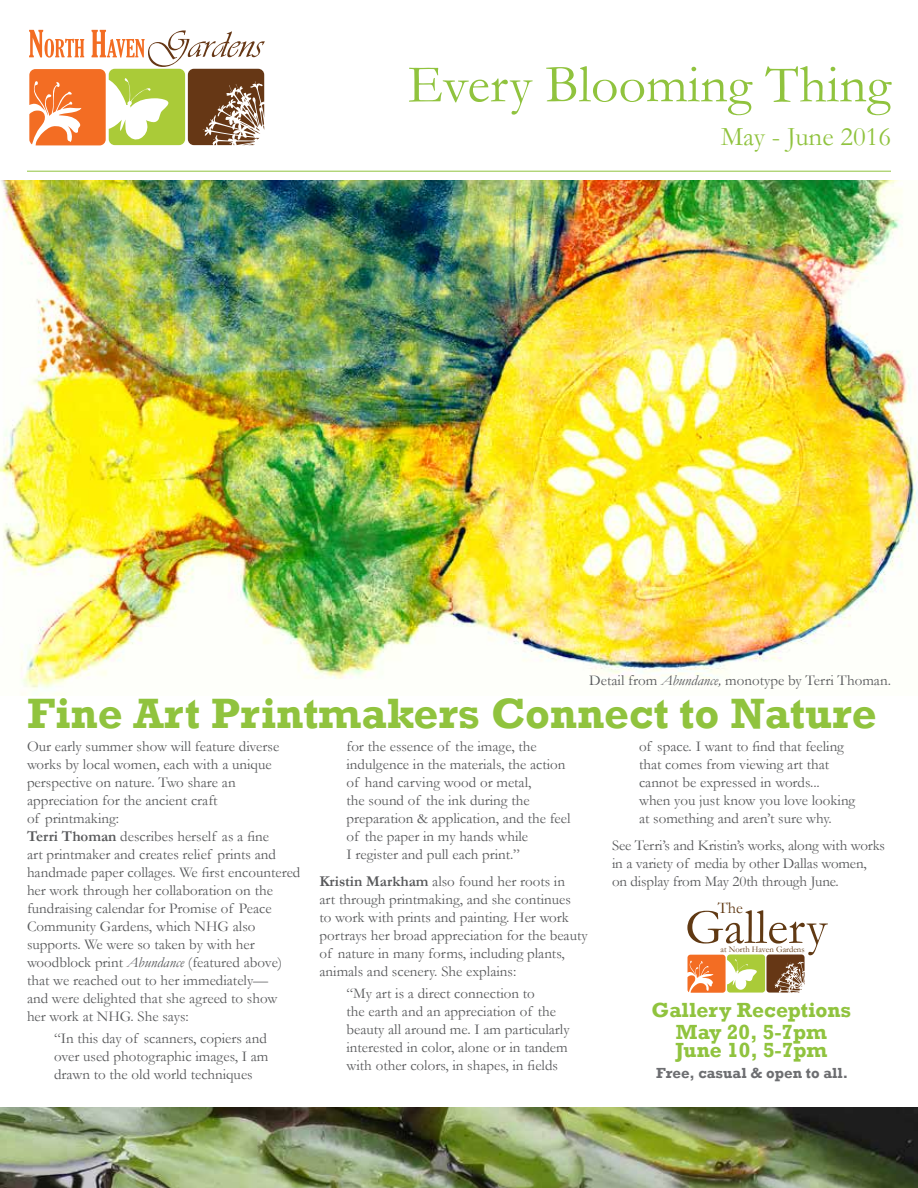
<style>
.page{position:relative;width:918px;height:1188px;background:#fff}
.page>*{position:absolute;margin:0;border:0;box-sizing:border-box;transform-origin:0 0}
.t1{font:54px "Garamond";color:#90c33e}
.t2{font:50.25px "Garamond";color:#603913}
.t3{font:700 43.5px "Rockwell";color:#90c33e}
.t4{font:27px "Garamond";color:#90c33e}
.t5{font:700 21px/22.5px "Rockwell";color:#90c33e;text-align:center}
.t6{font:16.2px "Garamond";color:#603913}
.t7{font:15px/18px "Garamond";color:#58595b}
.t8{font:700 15px "Rockwell";color:#6d6e71}
.t9{font:8.7px "Garamond";color:#603913}
.s1{font-style:italic}
.s2{font-weight:700}
</style>
<div class="page">
<img style="left:0;top:1107px;width:918px;height:81px">
<svg style="left:29px;top:30px;width:236px;height:115px"></svg>
<hr style="left:27px;top:171px;width:864px;height:1px;background:#90c33e">
<img style="left:0;top:180px;width:918px;height:515px">
<svg style="left:688px;top:955px;width:117px;height:38px"></svg>
<h1 class="t1" style="left:408px;top:48px;width:485px">Every Blooming Thing</h1>
<h3 class="t4" style="left:721px;top:119px;width:172px">May - June 2016</h3>
<p class="t7" style="left:589px;top:671px;width:303px">Detail from <span class="s1">Abundance,</span> monotype by Terri Thoman.</p>
<h3 class="t3" style="left:27px;top:687px;width:851px">Fine Art Printmakers Connect to Nature</h3>
<p class="t7" style="left:27px;top:737px;width:275px">Our early summer show will feature diverse works by local women, each with a unique perspective on nature. Two share an appreciation for the ancient craft<br>of printmaking:<br><span class="s2">Terri Thoman</span> describes herself as a fine<br>art printmaker and creates relief prints and handmade paper collages. We first encountered her work through her collaboration on the fundraising calendar for Promise of Peace Community Gardens, which NHG also supports. We were so taken by with her woodblock print <span class="s1">Abundance</span> (featured above) that we reached out to her immediately—<br>and were delighted that she agreed to show<br>her work at NHG. She says:</p>
<p class="t7" style="left:54px;top:1029px;width:216px;text-align:justify">“In this day of scanners, copiers and over used photographic images, I am drawn to the old world techniques</p>
<p class="t7" style="left:346px;top:737px;width:226px">for the essence of the image, the indulgence in the materials, the action of hand carving wood or metal,<br>the sound of the ink during the preparation &amp; application, and the feel of the paper in my hands while<br>I register and pull each print.”</p>
<p class="t7" style="left:320px;top:872px;width:270px"><span class="s2">Kristin Markham</span> also found her roots in<br>art through printmaking, and she continues<br>to work with prints and painting. Her work portrays her broad appreciation for the beauty of nature in many forms, including plants, animals and scenery. She explains:</p>
<p class="t7" style="left:347px;top:984px;width:225px">“My art is a direct connection to<br>the earth and an appreciation of the beauty all around me. I am particularly interested in color, alone or in tandem with other colors, in shapes, in fields</p>
<p class="t7" style="left:639px;top:737px;width:218px">of space. I want to find that feeling that comes from viewing art that cannot be expressed in words...<br>when you just know you love looking at something and aren’t sure why.</p>
<p class="t7" style="left:612px;top:836px;width:275px">See Terri’s and Kristin’s works, along with works in a variety of media by other Dallas women, on display from May 20th through June.</p>
<p class="t6" style="left:718px;top:897px;width:27px">The</p>
<h2 class="t2" style="left:685px;top:893px;width:144px">Gallery</h2>
<p class="t9" style="left:721px;top:944px;width:85px">at North Haven Gardens</p>
<h3 class="t5" style="left:652px;top:998px;width:201px">Gallery Receptions<br>May 20, 5-7pm</h3>
<h3 class="t5" style="left:676px;top:1039px;width:153px">June 10, 5-7pm</h3>
<p class="t8" style="left:656px;top:1064px;width:194px">Free, casual &amp; open to all.</p>
</div>
